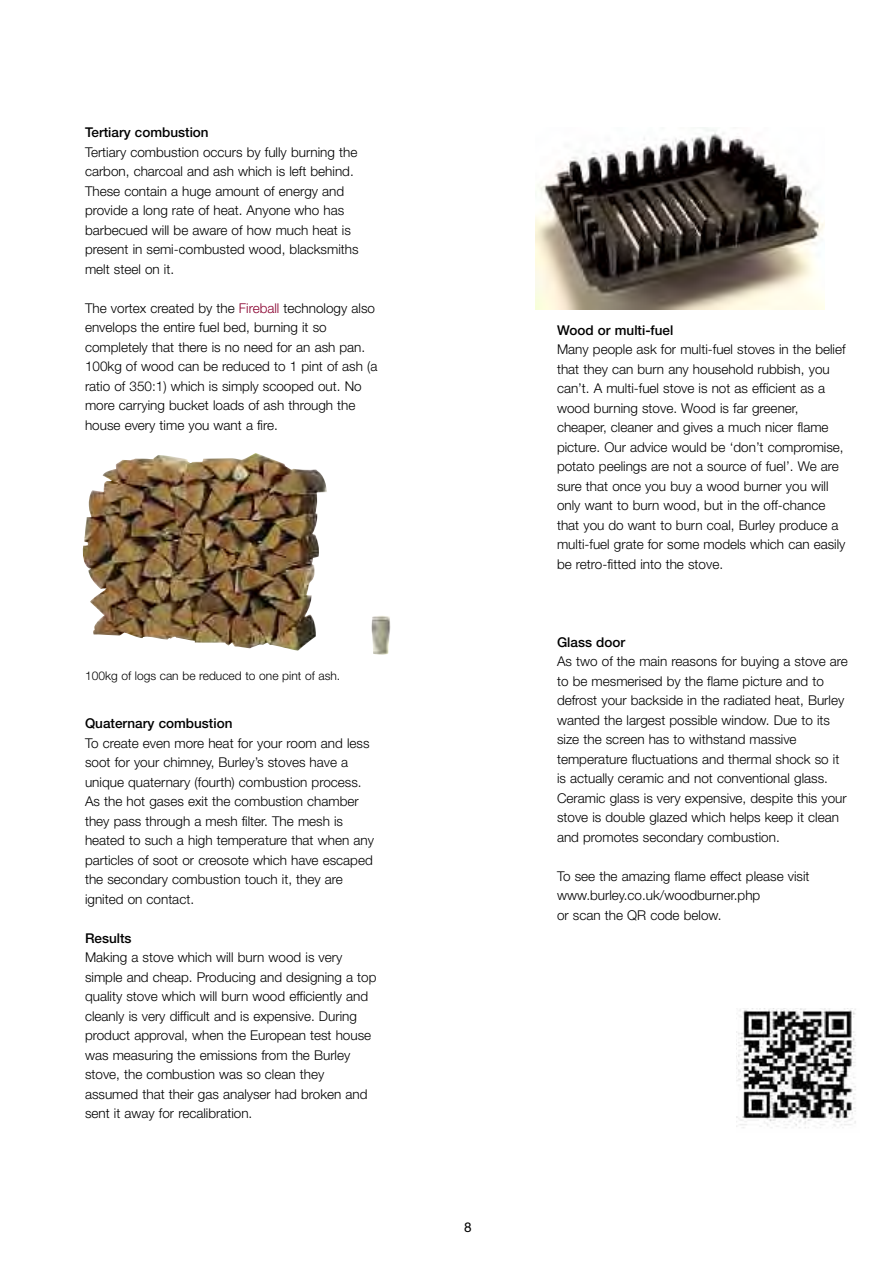
<style>
.page{position:relative;width:893px;height:1263px;background:#fff}
.page>*{position:absolute;margin:0;border:0;box-sizing:border-box;transform-origin:0 0}
.t1{font:300 13.5px/19.5px "Helvetica Neue";color:#000}
.t2{font:500 13.5px "Helvetica Neue";color:#000}
.t3{font:13.5px "Helvetica Neue";color:#000}
.t4{font:300 12px "Helvetica Neue";color:#000}
.s1{color:#89002f}
</style>
<div class="page">
<img style="left:82px;top:453px;width:309px;height:202px">
<img style="left:737px;top:1009px;width:119px;height:119px">
<img style="left:536px;top:128px;width:289px;height:181px">
<p class="t2" style="left:85px;top:128px;width:125px">Tertiary combustion</p>
<p class="t1" style="left:85px;top:143px;width:275px">Tertiary combustion occurs by fully burning the carbon, charcoal and ash which is left behind.<br>These contain a huge amount of energy and provide a long rate of heat. Anyone who has barbecued will be aware of how much heat is present in semi-combusted wood, blacksmiths melt steel on it.</p>
<p class="t1" style="left:85px;top:299px;width:294px">The vortex created by the <span class="s1">Fireball</span> technology also envelops the entire fuel bed, burning it so completely that there is no need for an ash pan.<br>100kg of wood can be reduced to 1 pint of ash (a ratio of 350:1) which is simply scooped out. No more carrying bucket loads of ash through the house every time you want a fire.</p>
<p class="t4" style="left:85px;top:672px;width:257px">100kg of logs can be reduced to one pint of ash.</p>
<p class="t2" style="left:85px;top:718px;width:149px">Quaternary combustion</p>
<p class="t1" style="left:85px;top:734px;width:290px">To create even more heat for your room and less soot for your chimney, Burley’s stoves have a unique quaternary (fourth) combustion process.<br>As the hot gases exit the combustion chamber they pass through a mesh filter. The mesh is heated to such a high temperature that when any particles of soot or creosote which have escaped the secondary combustion touch it, they are ignited on contact.</p>
<p class="t2" style="left:85px;top:933px;width:48px">Results</p>
<p class="t1" style="left:85px;top:949px;width:293px">Making a stove which will burn wood is very simple and cheap. Producing and designing a top quality stove which will burn wood efficiently and cleanly is very difficult and is expensive. During product approval, when the European test house was measuring the emissions from the Burley stove, the combustion was so clean they assumed that their gas analyser had broken and sent it away for recalibration.</p>
<p class="t2" style="left:557px;top:325px;width:118px">Wood or multi-fuel</p>
<p class="t1" style="left:557px;top:341px;width:290px">Many people ask for multi-fuel stoves in the belief that they can burn any household rubbish, you can’t. A multi-fuel stove is not as efficient as a wood burning stove. Wood is far greener, cheaper, cleaner and gives a much nicer flame picture. Our advice would be ‘don’t compromise, potato peelings are not a source of fuel’. We are sure that once you buy a wood burner you will only want to burn wood, but in the off-chance that you do want to burn coal, Burley produce a multi-fuel grate for some models which can easily be retro-fitted into the stove.</p>
<p class="t2" style="left:557px;top:637px;width:70px">Glass door</p>
<p class="t1" style="left:557px;top:653px;width:292px">As two of the main reasons for buying a stove are to be mesmerised by the flame picture and to defrost your backside in the radiated heat, Burley wanted the largest possible window. Due to its size the screen has to withstand massive temperature fluctuations and thermal shock so it is actually ceramic and not conventional glass.<br>Ceramic glass is very expensive, despite this your stove is double glazed which helps keep it clean and promotes secondary combustion.</p>
<p class="t1" style="left:557px;top:867px;width:254px">To see the amazing flame effect please visit www.burley.co.uk/woodburner.php<br>or scan the QR code below.</p>
<p class="t3" style="left:464px;top:1222px;width:9px">8</p>
</div>
